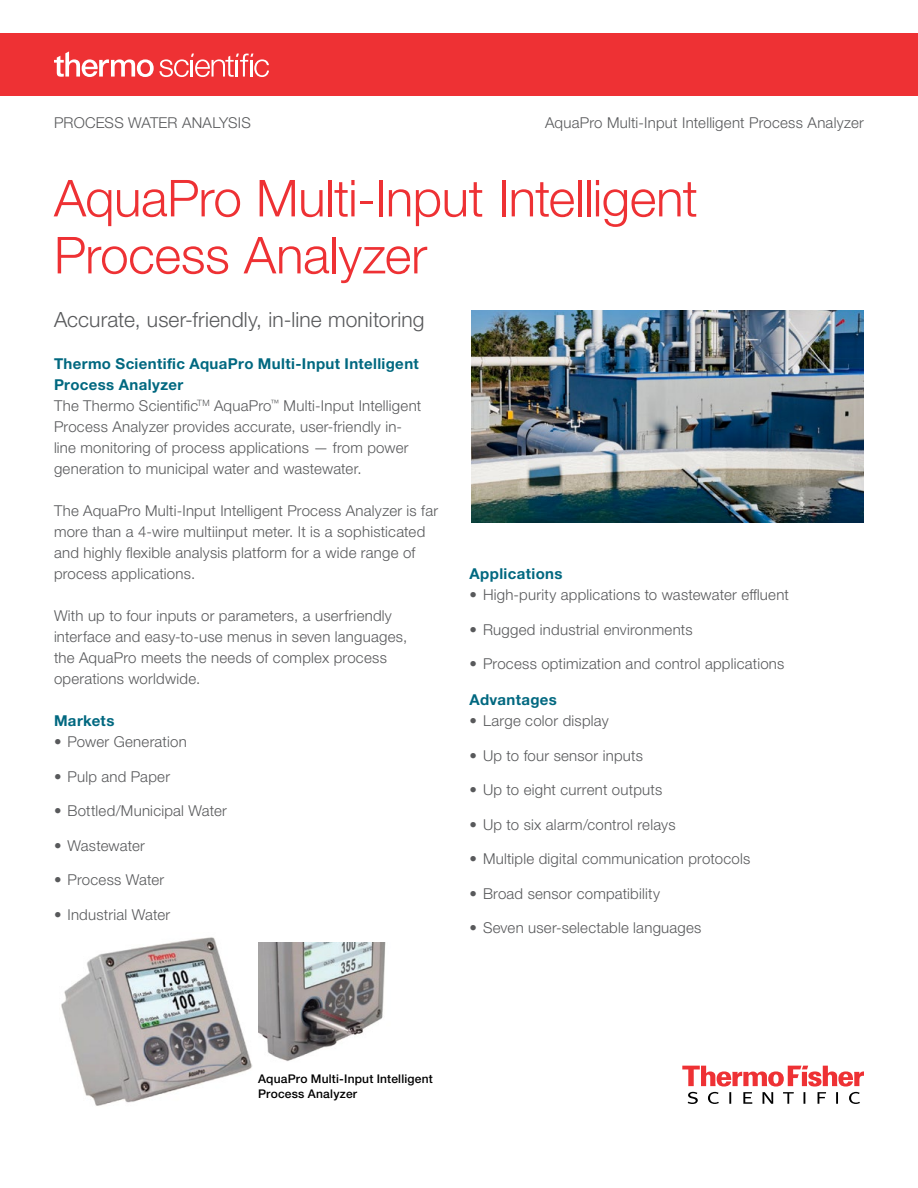
<style>
.page{position:relative;width:918px;height:1188px;background:#fff}
.page>*{position:absolute;margin:0;border:0;box-sizing:border-box;transform-origin:0 0}
.Headline{font:300 51px/57px "Helvetica Neue LTW1 G";letter-spacing:-.01em;color:#ee3134}
.Secondary_Header{font:300 21px "Helvetica Neue LTW1 G";letter-spacing:.005em;color:#58595b}
.Content_Header{font:300 15px/21px "Helvetica Neue LTW1 G";letter-spacing:.015em;color:#58595b}
.Content_Header-2{font:700 15px/21px "Helvetica Neue LTW1 G";letter-spacing:.025em;color:#006880}
.Technical_Eyebrow{font:300 15px "Helvetica Neue LTW1 G";letter-spacing:.015em;color:#58595b}
.Figure_Caption{font:500 12px/15.8px "Helvetica Neue LTW1 G";letter-spacing:.015em;color:#000}
</style>
<div class="page">
<img style="left:471px;top:311px;width:393px;height:211px">
<svg style="left:682px;top:1066px;width:182px;height:38px"></svg>
<img style="left:61px;top:937px;width:191px;height:169px">
<img style="left:259px;top:943px;width:127px;height:118px">
<div style="left:0;top:33px;width:918px;height:63px;background:#ee3134"></div>
<svg style="left:54px;top:51px;width:215px;height:26px"></svg>
<p class="Technical_Eyebrow" style="left:54px;top:113px;width:198px">PROCESS WATER ANALYSIS</p>
<p class="Technical_Eyebrow" style="left:545px;top:113px;width:320px">AquaPro Multi-Input Intelligent Process Analyzer</p>
<p class="Headline" style="left:54px;top:170px;width:645px">AquaPro Multi-Input Intelligent<br>Process Analyzer</p>
<p class="Secondary_Header" style="left:54px;top:307px;width:372px">Accurate, user-friendly, in-line monitoring</p>
<p class="Content_Header-2" style="left:54px;top:353px;width:366px">Thermo Scientific AquaPro Multi-Input Intelligent<br>Process Analyzer</p>
<p class="Content_Header" style="left:54px;top:395px;width:369px">The Thermo Scientific<sup>TM</sup> AquaPro<sup>™</sup> Multi-Input Intelligent Process Analyzer provides accurate, user-friendly in&shy;line monitoring of process applications — from power generation to municipal water and wastewater.</p>
<p class="Content_Header" style="left:54px;top:500px;width:386px">The AquaPro Multi-Input Intelligent Process Analyzer is far more than a 4-wire multiinput meter. It is a sophisticated and highly flexible analysis platform for a wide range of process applications.</p>
<p class="Content_Header" style="left:54px;top:605px;width:339px">With up to four inputs or parameters, a userfriendly</p>
<p class="Content_Header" style="left:54px;top:626px;width:355px">interface and easy-to-use menus in seven languages, the AquaPro meets the needs of complex process operations worldwide.</p>
<p class="Content_Header-2" style="left:54px;top:710px;width:62px">Markets</p>
<p class="Content_Header" style="left:54px;top:731px;width:134px">• Power Generation</p>
<p class="Content_Header" style="left:54px;top:766px;width:118px">• Pulp and Paper</p>
<p class="Content_Header" style="left:54px;top:800px;width:174px">• Bottled/Municipal Water</p>
<p class="Content_Header" style="left:54px;top:835px;width:92px">• Wastewater</p>
<p class="Content_Header" style="left:54px;top:869px;width:112px">• Process Water</p>
<p class="Content_Header" style="left:54px;top:904px;width:118px">• Industrial Water</p>
<p class="Content_Header-2" style="left:470px;top:563px;width:95px">Applications</p>
<p class="Content_Header" style="left:470px;top:584px;width:321px">• High-purity applications to wastewater effluent</p>
<p class="Content_Header" style="left:470px;top:619px;width:225px">• Rugged industrial environments</p>
<p class="Content_Header" style="left:470px;top:653px;width:316px">• Process optimization and control applications</p>
<p class="Content_Header-2" style="left:470px;top:689px;width:89px">Advantages</p>
<p class="Content_Header" style="left:470px;top:710px;width:141px">• Large color display</p>
<p class="Content_Header" style="left:470px;top:745px;width:175px">• Up to four sensor inputs</p>
<p class="Content_Header" style="left:470px;top:779px;width:194px">• Up to eight current outputs</p>
<p class="Content_Header" style="left:470px;top:814px;width:208px">• Up to six alarm/control relays</p>
<p class="Content_Header" style="left:470px;top:848px;width:282px">• Multiple digital communication protocols</p>
<p class="Content_Header" style="left:470px;top:883px;width:192px">• Broad sensor compatibility</p>
<p class="Content_Header" style="left:470px;top:917px;width:234px">• Seven user-selectable languages</p>
<p class="Figure_Caption" style="left:258px;top:1070px;width:176px">AquaPro Multi-Input Intelligent<br>Process Analyzer</p>
</div>
